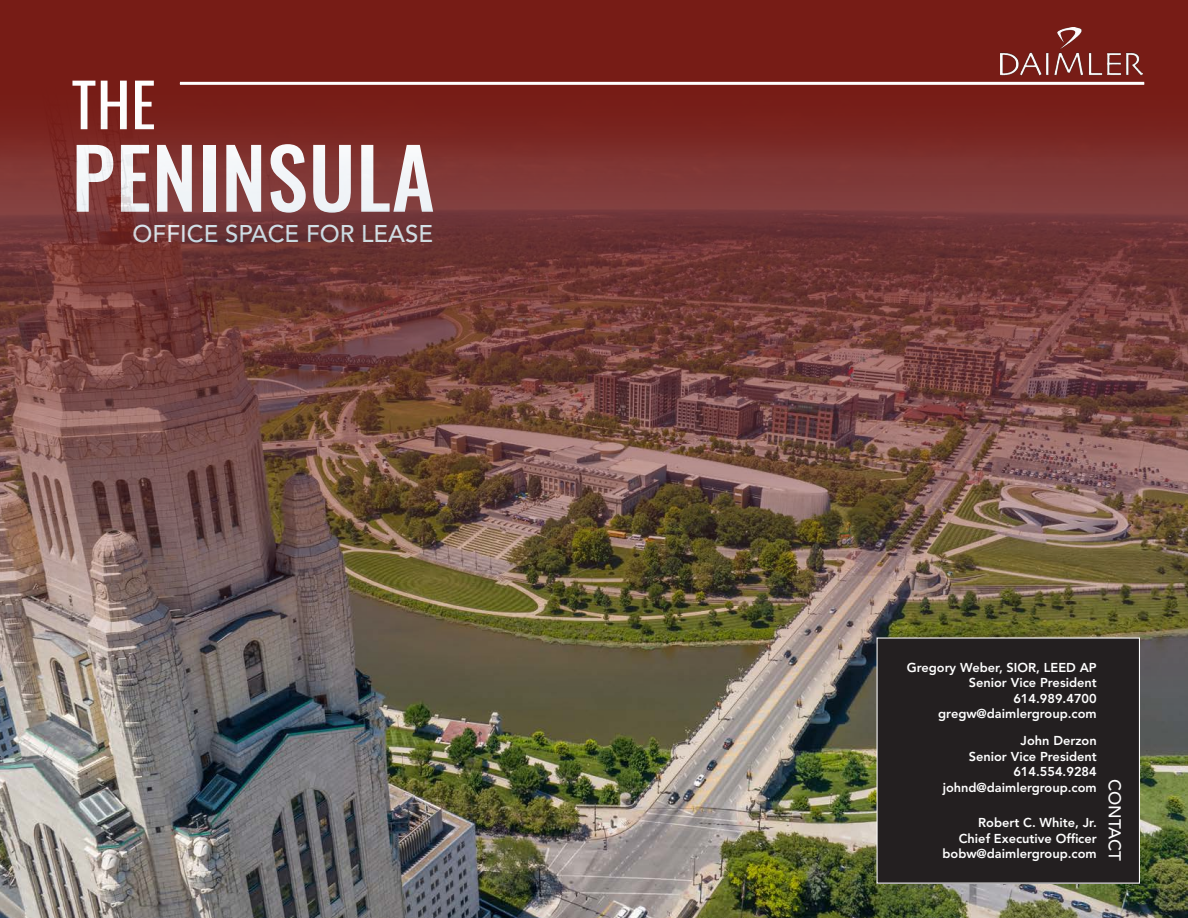
<style>
.page{position:relative;width:1188px;height:918px;background:#771c16}
.page>*{position:absolute;margin:0;border:0;box-sizing:border-box;transform-origin:0 0}
.t1{font:500 82.5px "Oswald";letter-spacing:.01em;color:#fff}
.t2{font:60px "Oswald";color:#fff}
.t3{font:500 24px "Avenir LT Pro";color:#fff}
.t4{font:500 17.1px "Avenir LT Pro";color:#fff}
.t5{font:800 12.75px "Avenir LT Pro";color:#fff}
</style>
<div class="page">
<img style="left:0;top:53px;width:1188px;height:865px">
<div style="left:877px;top:638px;width:262px;height:245px;background:#231f20"></div>
<img style="left:1001px;top:27px;width:142px;height:48px">
<p class="t2" style="left:72px;top:51px;width:86px">THE</p>
<p class="t1" style="left:72px;top:135px;width:365px">PENINSULA</p>
<p class="t3" style="left:133px;top:220px;width:302px">OFFICE SPACE FOR LEASE</p>
<p class="t5" style="left:907px;top:660px;width:192px">Gregory Weber, SIOR, LEED AP</p>
<p class="t5" style="left:969px;top:675px;width:130px">Senior Vice President</p>
<p class="t5" style="left:1013px;top:691px;width:85px">614.989.4700</p>
<p class="t5" style="left:938px;top:706px;width:160px">gregw@daimlergroup.com</p>
<p class="t5" style="left:1021px;top:733px;width:78px">John Derzon</p>
<p class="t5" style="left:969px;top:749px;width:130px">Senior Vice President</p>
<p class="t5" style="left:1013px;top:764px;width:85px">614.554.9284</p>
<p class="t5" style="left:943px;top:780px;width:156px">johnd@daimlergroup.com</p>
<p class="t5" style="left:978px;top:815px;width:120px">Robert C. White, Jr.</p>
<p class="t5" style="left:959px;top:831px;width:139px">Chief Executive Officer</p>
<p class="t5" style="left:942px;top:846px;width:156px">bobw@daimlergroup.com</p>
<p class="t4" style="left:1125px;top:779px;width:83px;rotate:90deg">CONTACT</p>
</div>
